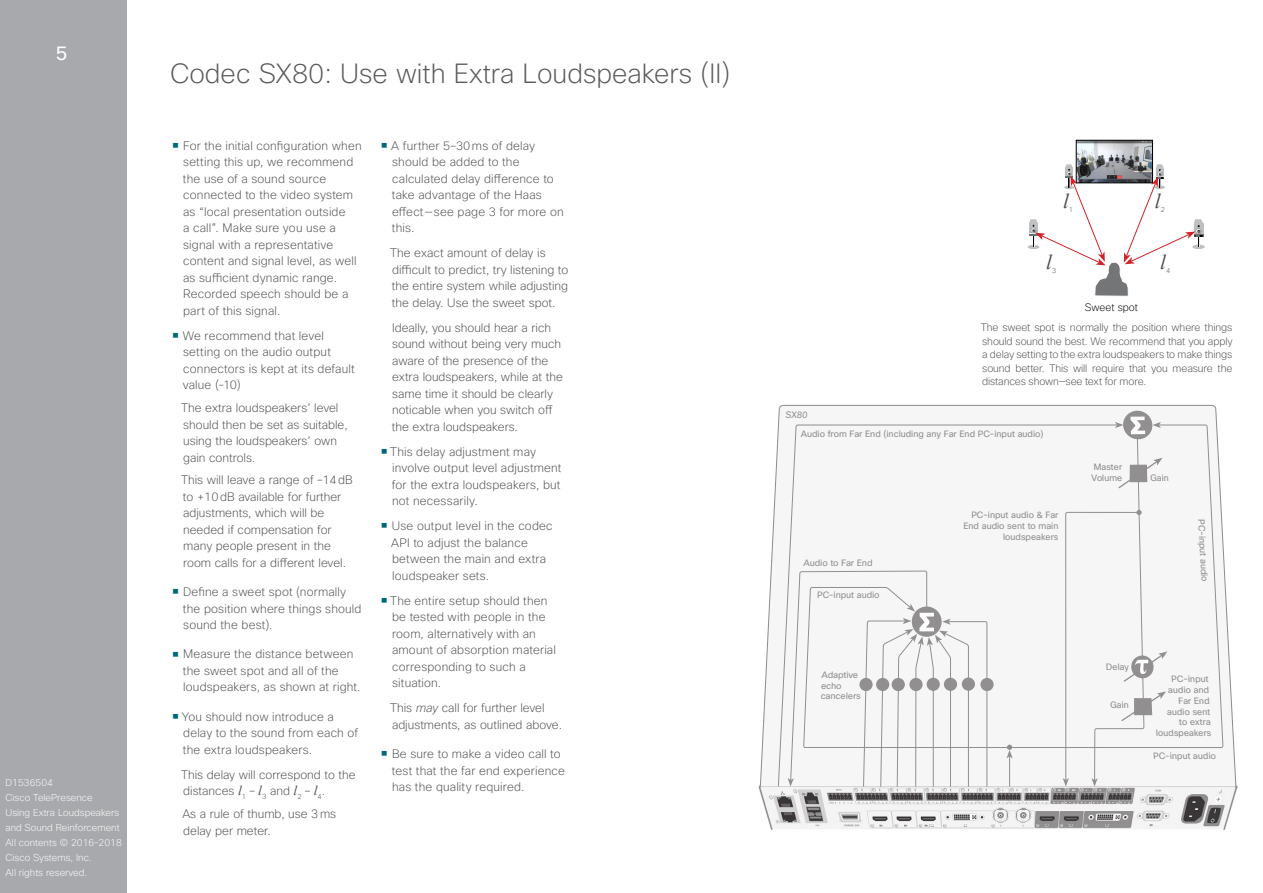
<style>
.page{position:relative;width:1263px;height:893px;background:#fff}
.page>*{position:absolute;margin:0;border:0;box-sizing:border-box;transform-origin:0 0}
.t1{font:200 27px "Cisco Sans";color:#58595b}
.t2{font:italic 20.85px "Times New Roman";color:#4d4d4f}
.t3{font:19.2px "Cisco Sans";color:#fff}
.t4{font:200 12px/16.5px "Cisco Sans";letter-spacing:.01em;color:#4d4d4f}
.t5{font:200 10.5px/13.5px "Cisco Sans";letter-spacing:-.01em;color:#4d4d4f;text-align:justify}
.t6{font:200 10.5px "Cisco Sans";color:#000}
.t7{font:200 9.75px/15px "Cisco Sans";color:#fff}
.t8{font:9.15px "Cisco Sans";color:#918f90;scale:.96 1}
.t9{font:9px/10.8px "Cisco Sans";color:#918f90}
.t10{font:200 6.9px "Cisco Sans";color:#4d4d4f}
.s1{font-weight:700;font-size:21px;color:#00687b}
.s2{font-family:"Times New Roman";font-weight:400;font-style:italic;font-size:13.5px}
.s3{font-style:italic}
</style>
<div class="page">
<div style="left:0;top:0;width:127px;height:893px;background:#a7a9ac"></div>
<img style="left:1078px;top:142px;width:72px;height:22px">
<div style="left:1076px;top:140px;width:76px;height:43px;border:1px solid #000"></div>
<svg style="left:1029px;top:164px;width:174px;height:132px"></svg>
<img style="left:759px;top:781px;width:479px;height:49px">
<svg style="left:760px;top:405px;width:476px;height:382px"></svg>
<svg style="left:777px;top:424px;width:26px;height:363px"></svg>
<div style="left:803px;top:404px;width:420px;height:387px;background:#f6f6f6"></div>
<svg style="left:788px;top:571px;width:200px;height:216px"></svg>
<svg style="left:1063px;top:404px;width:104px;height:408px"></svg>
<h3 class="t3" style="left:56px;top:41px;width:13px">5</h3>
<p class="t7" style="left:6px;top:775px;width:118px">D1536504<br>Cisco TelePresence<br>Using Extra Loudspeakers and Sound Reinforcement<br>All contents © 2016–2018<br>Cisco Systems, Inc.<br>All rights reserved.</p>
<h1 class="t1" style="left:170px;top:57px;width:562px">Codec SX80: Use with Extra Loudspeakers (II)</h1>
<p class="t4" style="left:183px;top:137px;width:180px;text-indent:-11px"><span class="s1">•</span> For the initial configuration when setting this up, we recommend the use of a sound source connected to the video system as “local presentation outside<br>a call”. Make sure you use a signal with a representative content and signal level, as well as sufficient dynamic range.<br>Recorded speech should be a part of this signal.</p>
<p class="t4" style="left:183px;top:327px;width:174px;text-indent:-11px"><span class="s1">•</span> We recommend that level setting on the audio output connectors is kept at its default value (-10)</p>
<p class="t4" style="left:181px;top:400px;width:168px">The extra loudspeakers’ level should then be set as suitable, using the loudspeakers’ own gain controls.</p>
<p class="t4" style="left:181px;top:472px;width:173px">This will leave a range of –14dB to +10dB available for further adjustments, which will be needed if compensation for many people present in the room calls for a different level.</p>
<p class="t4" style="left:183px;top:584px;width:180px;text-indent:-11px"><span class="s1">•</span> Define a sweet spot (normally the position where things should sound the best).</p>
<p class="t4" style="left:183px;top:646px;width:179px;text-indent:-11px"><span class="s1">•</span> Measure the distance between the sweet spot and all of the loudspeakers, as shown at right.</p>
<p class="t4" style="left:183px;top:708px;width:177px;text-indent:-11px"><span class="s1">•</span> You should now introduce a delay to the sound from each of the extra loudspeakers.</p>
<p class="t4" style="left:181px;top:766px;width:176px">This delay will correspond to the distances <span class="s2">l</span><sub>1</sub> – <span class="s2">l</span><sub>3</sub> and <span class="s2">l</span><sub>2</sub> – <span class="s2">l</span><sub>4</sub>.</p>
<p class="t4" style="left:182px;top:806px;width:155px">As a rule of thumb, use 3ms delay per meter.</p>
<p class="t4" style="left:392px;top:137px;width:173px;text-indent:-11px"><span class="s1">•</span> A further 5–30ms of delay should be added to the calculated delay difference to take advantage of the Haas effect—see page 3 for more on this.</p>
<p class="t4" style="left:390px;top:245px;width:180px">The exact amount of delay is difficult to predict, try listening to the entire system while adjusting the delay. Use the sweet spot.</p>
<p class="t4" style="left:392px;top:319px;width:173px">Ideally, you should hear a rich sound without being very much aware of the presence of the extra loudspeakers, while at the same time it should be clearly noticable when you switch off the extra loudspeakers.</p>
<p class="t4" style="left:392px;top:443px;width:171px;text-indent:-11px"><span class="s1">•</span> This delay adjustment may involve output level adjustment for the extra loudspeakers, but not necessarily.</p>
<p class="t4" style="left:391px;top:518px;width:163px;text-indent:-10px"><span class="s1">•</span> Use output level in the codec<br>API to adjust the balance between the main and extra loudspeaker sets.</p>
<p class="t4" style="left:392px;top:592px;width:165px;text-indent:-11px"><span class="s1">•</span> The entire setup should then be tested with people in the room, alternatively with an amount of absorption material corresponding to such a situation.</p>
<p class="t4" style="left:390px;top:700px;width:173px">This <span class="s3">may</span> call for further level adjustments, as outlined above.</p>
<p class="t4" style="left:392px;top:745px;width:175px;text-indent:-11px"><span class="s1">•</span> Be sure to make a video call to test that the far end experience has the quality required.</p>
<h2 class="t2" style="left:1063px;top:186px;width:7px">l</h2>
<p class="t10" style="left:1069px;top:205px;width:6px">1</p>
<h2 class="t2" style="left:1046px;top:248px;width:7px">l</h2>
<p class="t10" style="left:1052px;top:266px;width:6px">3</p>
<p class="t6" style="left:1085px;top:300px;width:55px">Sweet spot</p>
<h2 class="t2" style="left:1155px;top:186px;width:7px">l</h2>
<p class="t10" style="left:1161px;top:205px;width:6px">2</p>
<h2 class="t2" style="left:1160px;top:248px;width:7px">l</h2>
<p class="t10" style="left:1166px;top:266px;width:6px">4</p>
<p class="t8" style="left:785px;top:409px;width:25px">SX80</p>
<p class="t5" style="left:981px;top:321px;width:253px">The sweet spot is normally the position where things should sound the best. We recommend that you apply a delay setting to the extra loudspeakers to make things sound better. This will require that you measure the distances shown—see text for more.</p>
<p class="t9" style="left:801px;top:428px;width:244px">Audio from Far End (including any Far End PC-input audio)</p>
<p class="t9" style="left:803px;top:558px;width:71px">Audio to Far End</p>
<p class="t9" style="left:817px;top:590px;width:64px">PC-input audio</p>
<p class="t9" style="left:821px;top:669px;width:42px">Adaptive echo cancelers</p>
<p class="t9" style="left:963px;top:509px;width:96px;text-align:right">PC-input audio &amp; Far<br>End audio sent to main loudspeakers</p>
<p class="t9" style="left:1091px;top:462px;width:33px">Master<br>Volume</p>
<p class="t9" style="left:1150px;top:472px;width:20px">Gain</p>
<p class="t9" style="left:1207px;top:519px;width:64px;rotate:87deg">PC-input audio</p>
<p class="t9" style="left:1106px;top:661px;width:25px">Delay</p>
<p class="t9" style="left:1110px;top:700px;width:21px">Gain</p>
<p class="t9" style="left:1171px;top:674px;width:39px">PC-input</p>
<p class="t9" style="left:1168px;top:685px;width:43px">audio and</p>
<p class="t9" style="left:1178px;top:695px;width:33px">Far End</p>
<p class="t9" style="left:1167px;top:706px;width:45px">audio sent</p>
<p class="t9" style="left:1179px;top:717px;width:34px">to extra</p>
<p class="t9" style="left:1156px;top:728px;width:57px">loudspeakers</p>
<p class="t9" style="left:1153px;top:750px;width:65px">PC-input audio</p>
</div>
